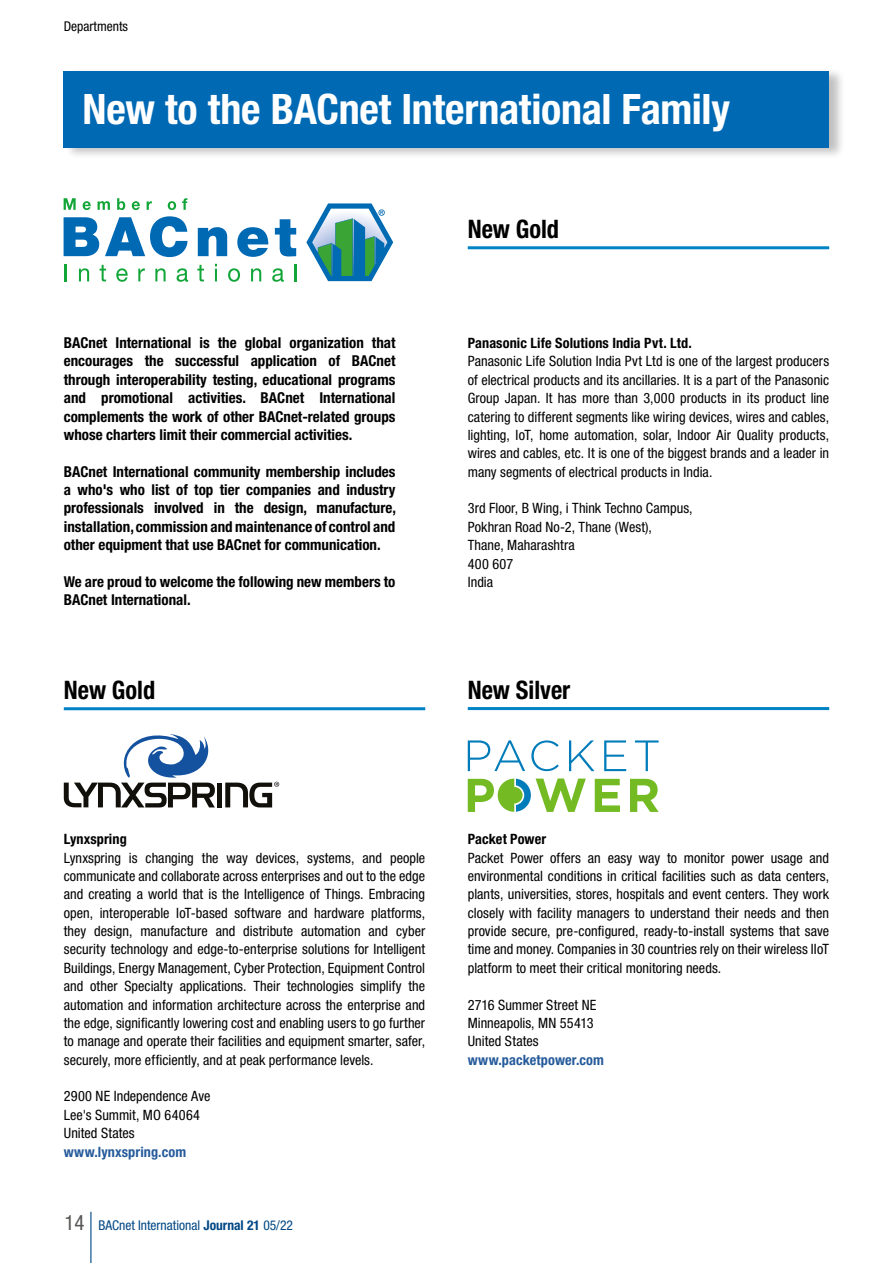
<style>
.page{position:relative;width:893px;height:1263px;background:#fff}
.page>*{position:absolute;margin:0;border:0;box-sizing:border-box;transform-origin:0 0}
.t1{font:700 condensed 42px "Helvetica Neue LT Std";letter-spacing:-.005em;color:#fff}
.t2{font:700 condensed 25.5px "Helvetica Neue LT Std";color:#000;scale:.95 1}
.t3{font:700 condensed 15px/18.3px "Helvetica Neue LT Std";color:#000;text-align:justify}
.t4{font:condensed 14.25px/18.3px "Helvetica Neue LT Std";letter-spacing:.005em;color:#000;text-align:justify}
.t5{font:700 condensed 14.25px "Helvetica Neue LT Std";letter-spacing:.005em;color:#000}
.t6{font:700 condensed 14.25px "Helvetica Neue LT Std";letter-spacing:.01em;color:#265b9b}
.t7{font:condensed 13.5px "Helvetica Neue LT Std";color:#004784}
.t8{font:condensed 13.5px "Helvetica Neue LT Std";color:#000}
.s1{font-size:21px;color:#575756}
.s2{font-weight:700}
</style>
<div class="page">
<div style="left:64px;top:67px;width:782px;height:93px;background:#000;opacity:.25"></div>
<div style="left:64px;top:71px;width:765px;height:76px;background:#0069b4"></div>
<hr style="left:64px;top:707px;width:361px;height:3px;background:#0083c5">
<div style="left:217px;top:782px;width:5px;height:25px;background:#11100a"></div>
<svg style="left:64px;top:734px;width:151px;height:73px"></svg>
<svg style="left:225px;top:782px;width:54px;height:25px"></svg>
<svg style="left:64px;top:217px;width:35px;height:39px"></svg>
<svg style="left:105px;top:216px;width:82px;height:41px"></svg>
<svg style="left:198px;top:227px;width:29px;height:29px"></svg>
<svg style="left:237px;top:227px;width:31px;height:30px"></svg>
<svg style="left:275px;top:219px;width:21px;height:37px"></svg>
<svg style="left:65px;top:264px;width:2px;height:17px"></svg>
<svg style="left:79px;top:268px;width:10px;height:13px"></svg>
<svg style="left:100px;top:265px;width:6px;height:16px"></svg>
<svg style="left:116px;top:268px;width:12px;height:14px"></svg>
<svg style="left:138px;top:268px;width:7px;height:13px"></svg>
<svg style="left:155px;top:268px;width:11px;height:13px"></svg>
<svg style="left:177px;top:268px;width:11px;height:14px"></svg>
<svg style="left:197px;top:265px;width:7px;height:16px"></svg>
<svg style="left:215px;top:264px;width:2px;height:17px"></svg>
<svg style="left:228px;top:268px;width:12px;height:14px"></svg>
<svg style="left:251px;top:268px;width:10px;height:13px"></svg>
<svg style="left:272px;top:268px;width:12px;height:14px"></svg>
<hr style="left:294px;top:264px;width:3px;height:17px;background:#12a538">
<svg style="left:64px;top:198px;width:12px;height:12px"></svg>
<svg style="left:83px;top:201px;width:8px;height:9px"></svg>
<svg style="left:98px;top:201px;width:12px;height:9px"></svg>
<svg style="left:117px;top:198px;width:8px;height:12px"></svg>
<svg style="left:132px;top:201px;width:8px;height:9px"></svg>
<svg style="left:147px;top:201px;width:5px;height:9px"></svg>
<svg style="left:168px;top:201px;width:8px;height:9px"></svg>
<svg style="left:182px;top:198px;width:5px;height:12px"></svg>
<svg style="left:306px;top:203px;width:87px;height:78px"></svg>
<hr style="left:468px;top:707px;width:361px;height:3px;background:#0083c5">
<svg style="left:595px;top:779px;width:25px;height:33px"></svg>
<svg style="left:630px;top:779px;width:29px;height:33px"></svg>
<svg style="left:468px;top:740px;width:57px;height:31px"></svg>
<svg style="left:531px;top:740px;width:28px;height:31px"></svg>
<svg style="left:569px;top:740px;width:25px;height:31px"></svg>
<svg style="left:604px;top:740px;width:22px;height:31px"></svg>
<svg style="left:635px;top:740px;width:24px;height:31px"></svg>
<svg style="left:468px;top:778px;width:118px;height:34px"></svg>
<hr style="left:468px;top:246px;width:361px;height:3px;background:#0083c5">
<hr style="left:90px;top:1212px;width:1px;height:51px;background:#004784">
<p class="t8" style="left:64px;top:18px;width:66px">Departments</p>
<h1 class="t1" style="left:83px;top:84px;width:649px">New to the BACnet International Family</h1>
<p class="t3" style="left:64px;top:333px;width:333px">BACnet International is the global organization that encourages the successful application of BACnet through interoperability testing, educational programs and promotional activities. BACnet International complements the work of other BACnet-related groups whose charters limit their commercial activities.</p>
<p class="t3" style="left:64px;top:462px;width:334px">BACnet International community membership includes a who's who list of top tier companies and industry professionals involved in the design, manufacture, installation, commission and maintenance of control and other equipment that use BACnet for communication.</p>
<p class="t3" style="left:64px;top:572px;width:333px">We are proud to welcome the following new members to<br>BACnet International.</p>
<h2 class="t2" style="left:64px;top:674px;width:98px">New Gold</h2>
<h2 class="t2" style="left:468px;top:213px;width:98px">New Gold</h2>
<p class="t5" style="left:468px;top:334px;width:226px">Panasonic Life Solutions India Pvt. Ltd.</p>
<p class="t4" style="left:468px;top:352px;width:363px">Panasonic Life Solution India Pvt Ltd is one of the largest producers of electrical products and its ancillaries. It is a part of the Panasonic Group Japan. It has more than 3,000 products in its product line catering to different segments like wiring devices, wires and cables, lighting, IoT, home automation, solar, Indoor Air Quality products, wires and cables, etc. It is one of the biggest brands and a leader in many segments of electrical products in India.</p>
<p class="t4" style="left:468px;top:499px;width:226px;text-align:left">3rd Floor, B Wing, i Think Techno Campus,<br>Pokhran Road No-2, Thane (West),<br>Thane, Maharashtra<br>400 607<br>India</p>
<h2 class="t2" style="left:468px;top:674px;width:110px">New Silver</h2>
<p class="t5" style="left:64px;top:830px;width:65px">Lynxspring</p>
<p class="t4" style="left:64px;top:848px;width:363px">Lynxspring is changing the way devices, systems, and people communicate and collaborate across enterprises and out to the edge and creating a world that is the Intelligence of Things. Embracing open, interoperable IoT-based software and hardware platforms, they design, manufacture and distribute automation and cyber security technology and edge-to-enterprise solutions for Intelligent Buildings, Energy Management, Cyber Protection, Equipment Control and other Specialty applications. Their technologies simplify the automation and information architecture across the enterprise and the edge, significantly lowering cost and enabling users to go further to manage and operate their facilities and equipment smarter, safer, securely, more efficiently, and at peak performance levels.</p>
<p class="t4" style="left:64px;top:1087px;width:148px;text-align:left">2900 NE Independence Ave<br>Lee's Summit, MO 64064<br>United States</p>
<p class="t6" style="left:64px;top:1143px;width:124px">www.lynxspring.com</p>
<p class="t7" style="left:64px;top:1217px;width:230px"><span class="s1">14</span> BACnet International <span class="s2">Journal 21</span> 05/22</p>
<p class="t5" style="left:468px;top:830px;width:80px">Packet Power</p>
<p class="t4" style="left:468px;top:848px;width:363px">Packet Power offers an easy way to monitor power usage and environmental conditions in critical facilities such as data centers, plants, universities, stores, hospitals and event centers. They work closely with facility managers to understand their needs and then provide secure, pre-configured, ready-to-install systems that save time and money. Companies in 30 countries rely on their wireless IIoT platform to meet their critical monitoring needs.</p>
<p class="t4" style="left:468px;top:995px;width:130px;text-align:left">2716 Summer Street NE<br>Minneapolis, MN 55413<br>United States</p>
<p class="t6" style="left:468px;top:1051px;width:138px">www.packetpower.com</p>
</div>
